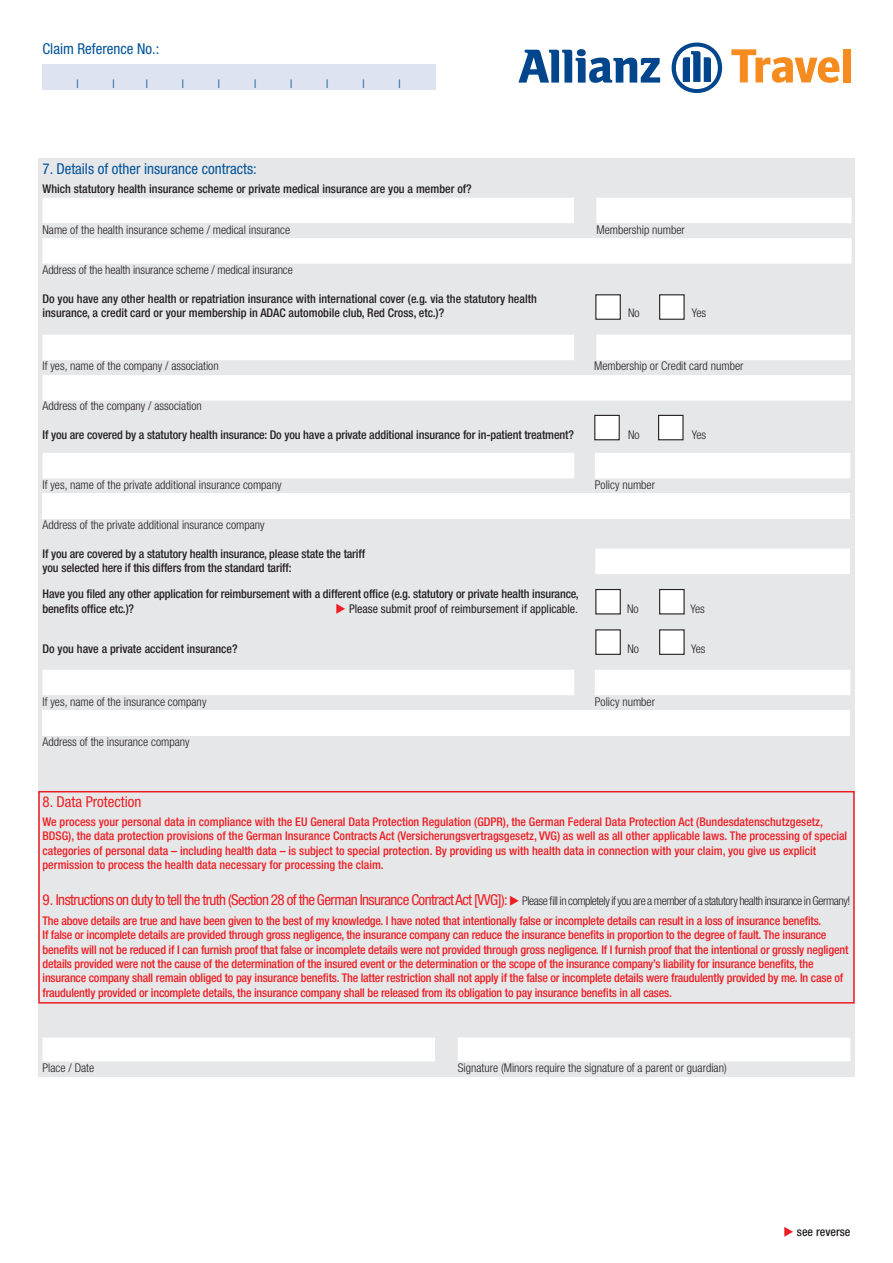
<style>
.page{position:relative;width:893px;height:1263px;background:#fff}
.page>*{position:absolute;margin:0;border:0;box-sizing:border-box;transform-origin:0 0}
.t1{font:condensed 15px "Helvetica Neue LT";letter-spacing:-.035em;color:#ee1d23}
.t2{font:condensed 15px "Helvetica Neue LT";color:#015399}
.t3{font:condensed 15px "Helvetica Neue LT";color:#ee1d23}
.t4{font:500 condensed 12px/14.4px "Helvetica Neue LT";letter-spacing:-.015em;color:#ee1d23}
.t5{font:500 condensed 12px/14.4px "Helvetica Neue LT";letter-spacing:-.01em;color:#231f20}
.t6{font:300 condensed 12px "Helvetica Neue LT";color:#231f20}
.t7{font:condensed 12px "Helvetica Neue LT";color:#231f20}
.t8{font:300 condensed 12px "Helvetica Neue LT";color:#015399}
.s1{color:#ee1d23}
.s2{font-weight:300;font-size:12px;color:#231f20}
</style>
<div class="page">
<div style="left:38px;top:158px;width:817px;height:919px;background:#e6e7e9"></div>
<div style="left:38px;top:791px;width:817px;height:212px;border:2px solid #ee1d23"></div>
<div style="left:43px;top:64px;width:393px;height:25px;background:#dde3f0"></div>
<svg style="left:43px;top:198px;width:809px;height:66px;fill:#fff"></svg>
<svg style="left:43px;top:335px;width:808px;height:66px;fill:#fff"></svg>
<div style="left:43px;top:453px;width:807px;height:25px;background:#fff"></div>
<div style="left:43px;top:493px;width:807px;height:26px;background:#fff"></div>
<div style="left:595px;top:549px;width:255px;height:25px;background:#fff"></div>
<div style="left:43px;top:670px;width:807px;height:25px;background:#fff"></div>
<div style="left:43px;top:710px;width:807px;height:26px;background:#fff"></div>
<div style="left:595px;top:415px;width:24px;height:25px;background:#fff"></div>
<div style="left:594px;top:415px;width:26px;height:25px;border:1px solid #231f20"></div>
<div style="left:659px;top:415px;width:24px;height:25px;background:#fff"></div>
<div style="left:658px;top:415px;width:26px;height:25px;border:1px solid #231f20"></div>
<div style="left:596px;top:589px;width:24px;height:25px;background:#fff"></div>
<div style="left:595px;top:589px;width:26px;height:25px;border:1px solid #231f20"></div>
<div style="left:660px;top:589px;width:24px;height:25px;background:#fff"></div>
<div style="left:659px;top:589px;width:26px;height:25px;border:1px solid #231f20"></div>
<div style="left:596px;top:630px;width:24px;height:24px;background:#fff"></div>
<div style="left:595px;top:629px;width:26px;height:26px;border:1px solid #231f20"></div>
<div style="left:660px;top:630px;width:24px;height:24px;background:#fff"></div>
<div style="left:659px;top:629px;width:26px;height:26px;border:1px solid #231f20"></div>
<div style="left:596px;top:295px;width:24px;height:24px;background:#fff"></div>
<div style="left:595px;top:294px;width:26px;height:26px;border:1px solid #231f20"></div>
<div style="left:660px;top:295px;width:24px;height:24px;background:#fff"></div>
<div style="left:659px;top:294px;width:26px;height:26px;border:1px solid #231f20"></div>
<svg style="left:518px;top:49px;width:142px;height:34px"></svg>
<svg style="left:672px;top:43px;width:50px;height:50px"></svg>
<svg style="left:731px;top:49px;width:108px;height:34px"></svg>
<div style="left:843px;top:49px;width:7px;height:33px;background:#f68b1f"></div>
<div style="left:43px;top:1038px;width:807px;height:23px;background:#fff"></div>
<p class="t2" style="left:43px;top:40px;width:118px">Claim Reference No.:</p>
<p class="t8" style="left:76px;top:77px;width:4px">I</p>
<p class="t8" style="left:112px;top:77px;width:4px">I</p>
<p class="t8" style="left:146px;top:77px;width:4px">I</p>
<p class="t8" style="left:182px;top:77px;width:4px">I</p>
<p class="t8" style="left:218px;top:77px;width:4px">I</p>
<p class="t8" style="left:254px;top:77px;width:4px">I</p>
<p class="t8" style="left:290px;top:77px;width:4px">I</p>
<p class="t8" style="left:326px;top:77px;width:4px">I</p>
<p class="t8" style="left:362px;top:77px;width:4px">I</p>
<p class="t8" style="left:399px;top:77px;width:4px">I</p>
<p class="t2" style="left:43px;top:160px;width:216px">7. Details of other insurance contracts:</p>
<p class="t5" style="left:43px;top:182px;width:431px">Which statutory health insurance scheme or private medical insurance are you a member of?</p>
<p class="t6" style="left:43px;top:223px;width:249px">Name of the health insurance scheme / medical insurance</p>
<p class="t6" style="left:596px;top:223px;width:90px">Membership number</p>
<p class="t6" style="left:43px;top:263px;width:252px">Address of the health insurance scheme / medical insurance</p>
<p class="t5" style="left:43px;top:291px;width:496px">Do you have any other health or repatriation insurance with international cover (e.g. via the statutory health insurance, a credit card or your membership in ADAC automobile club, Red Cross, etc.)?</p>
<p class="t6" style="left:628px;top:306px;width:13px">No</p>
<p class="t6" style="left:692px;top:306px;width:16px">Yes</p>
<p class="t6" style="left:43px;top:359px;width:178px">If yes, name of the company / association</p>
<p class="t6" style="left:594px;top:359px;width:151px">Membership or Credit card number</p>
<p class="t6" style="left:43px;top:399px;width:161px">Address of the company / association</p>
<p class="t5" style="left:43px;top:428px;width:533px">If you are covered by a statutory health insurance: Do you have a private additional insurance for in-patient treatment?</p>
<p class="t6" style="left:628px;top:428px;width:13px">No</p>
<p class="t6" style="left:692px;top:428px;width:16px">Yes</p>
<p class="t6" style="left:43px;top:478px;width:241px">If yes, name of the private additional insurance company</p>
<p class="t6" style="left:595px;top:478px;width:62px">Policy number</p>
<p class="t6" style="left:43px;top:518px;width:224px">Address of the private additional insurance company</p>
<p class="t5" style="left:43px;top:546px;width:324px">If you are covered by a statutory health insurance, please state the tariff you selected here if this differs from the standard tariff:</p>
<p class="t5" style="left:43px;top:587px;width:538px">Have you filed any other application for reimbursement with a different office (e.g. statutory or private health insurance, benefits office etc.)?</p>
<p class="t7" style="left:336px;top:602px;width:244px"><span class="s1">◆</span> Please submit proof of reimbursement if applicable.</p>
<p class="t6" style="left:627px;top:602px;width:13px">No</p>
<p class="t6" style="left:690px;top:602px;width:16px">Yes</p>
<p class="t5" style="left:43px;top:641px;width:197px">Do you have a private accident insurance?</p>
<p class="t6" style="left:627px;top:642px;width:13px">No</p>
<p class="t6" style="left:691px;top:642px;width:16px">Yes</p>
<p class="t6" style="left:43px;top:695px;width:165px">If yes, name of the insurance company</p>
<p class="t6" style="left:595px;top:695px;width:62px">Policy number</p>
<p class="t6" style="left:43px;top:735px;width:149px">Address of the insurance company</p>
<p class="t3" style="left:43px;top:793px;width:100px">8. Data Protection</p>
<p class="t4" style="left:43px;top:814px;width:806px">We process your personal data in compliance with the EU General Data Protection Regulation (GDPR), the German Federal Data Protection Act (Bundesdatenschutzgesetz, BDSG), the data protection provisions of the German Insurance Contracts Act (Versicherungsvertragsgesetz, VVG) as well as all other applicable laws. The processing of special categories of personal data – including health data – is subject to special protection. By providing us with health data in connection with your claim, you give us explicit permission to process the health data necessary for processing the claim.</p>
<p class="t1" style="left:43px;top:891px;width:809px">9. Instructions on duty to tell the truth (Section 28 of the German Insurance Contract Act [VVG]):◆ <span class="s2">Please fill in completely if you are a member of a statutory health insurance in Germany!</span></p>
<p class="t4" style="left:43px;top:913px;width:807px">The above details are true and have been given to the best of my knowledge. I have noted that intentionally false or incomplete details can result in a loss of insurance benefits.<br>If false or incomplete details are provided through gross negligence, the insurance company can reduce the insurance benefits in proportion to the degree of fault. The insurance benefits will not be reduced if I can furnish proof that false or incomplete details were not provided through gross negligence. If I furnish proof that the intentional or grossly negligent details provided were not the cause of the determination of the insured event or the determination or the scope of the insurance company’s liability for insurance benefits, the insurance company shall remain obliged to pay insurance benefits. The latter restriction shall not apply if the false or incomplete details were fraudulently provided by me. In case of fraudulently provided or incomplete details, the insurance company shall be released from its obligation to pay insurance benefits in all cases.</p>
<p class="t6" style="left:43px;top:1061px;width:53px">Place / Date</p>
<p class="t6" style="left:458px;top:1061px;width:270px">Signature (Minors require the signature of a parent or guardian)</p>
<p class="t5" style="left:783px;top:1225px;width:68px"><span class="s1">◆</span> see reverse</p>
</div>
